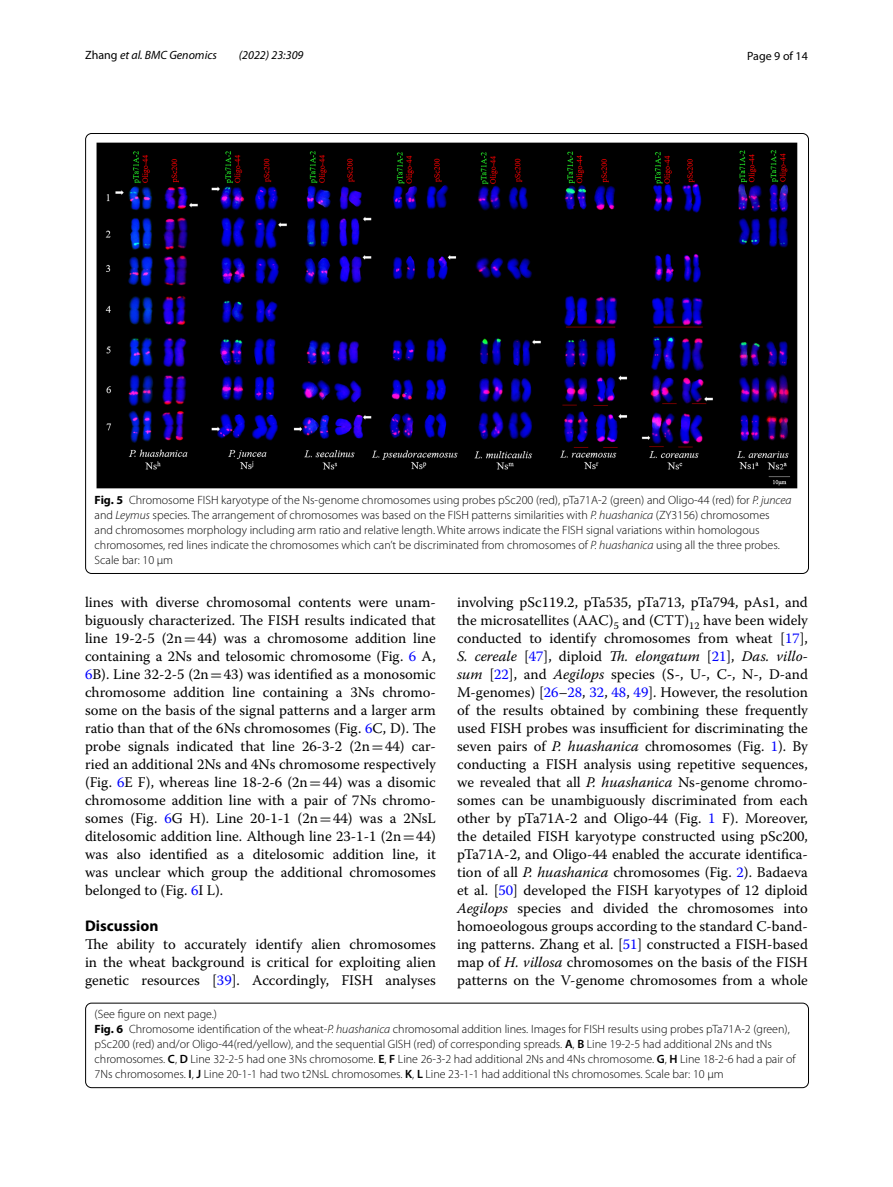
<style>
.page{position:relative;width:893px;height:1187px;background:#fff}
.page>*{position:absolute;margin:0;border:0;box-sizing:border-box;transform-origin:0 0}
.t1{font:700 15.45px "Myriad Pro";color:#000}
.t2{font:14.7px/18px "Warnock Pro";color:#000;text-align:justify}
.t3{font:300 12px/15px "Myriad Pro";color:#000}
.t4{font:italic 12px "Myriad Pro";color:#000}
.t5{font:12px "Myriad Pro";color:#000}
.s1{font-style:normal}
.s2{font-weight:700}
.s3{font-style:italic}
.s4{font-family:"MTSY"}
.s5{color:#00f}
.s6{font-weight:600}
</style>
<div class="page">
<img style="left:97px;top:142px;width:700px;height:346px">
<div style="left:85px;top:1002px;width:724px;height:85px;border:1px solid #000;border-radius:6px"></div>
<p class="t4" style="left:85px;top:48px;width:133px"><span class="s1">Zhang</span> et al. BMC Genomics</p>
<p class="t4" style="left:239px;top:48px;width:66px">(2022) 23:309</p>
<p class="t5" style="left:747px;top:48px;width:62px">Page 9 of 14</p>
<p class="t3" style="left:95px;top:492px;width:698px"><span class="s2">Fig. 5</span> Chromosome FISH karyotype of the Ns-genome chromosomes using probes pSc200 (red), pTa71A-2 (green) and Oligo-44 (red) for <span class="s3">P. juncea </span>and <span class="s3">Leymus</span> species. The arrangement of chromosomes was based on the FISH patterns similarities with <span class="s3">P. huashanica</span> (ZY3156) chromosomes<br>and chromosomes morphology including arm ratio and relative length. White arrows indicate the FISH signal variations within homologous chromosomes, red lines indicate the chromosomes which can’t be discriminated from chromosomes of <span class="s3">P. huashanica</span> using all the three probes.<br>Scale bar: 10 μm</p>
<p class="t2" style="left:85px;top:593px;width:352px">lines with diverse chromosomal contents were unam&shy;biguously characterized. The FISH results indicated that line 19-2-5 (2n<span class="s4">=</span>44) was a chromosome addition line containing a 2Ns and telosomic chromosome (Fig. <span class="s5">6</span> A, <span class="s5">6</span>B). Line 32-2-5 (2n<span class="s4">=</span>43) was identified as a monosomic chromosome addition line containing a 3Ns chromo&shy;some on the basis of the signal patterns and a larger arm ratio than that of the 6Ns chromosomes (Fig. <span class="s5">6</span>C, D). The probe signals indicated that line 26-3-2 (2n<span class="s4">=</span>44) car&shy;ried an additional 2Ns and 4Ns chromosome respectively (Fig. <span class="s5">6</span>E F), whereas line 18-2-6 (2n<span class="s4">=</span>44) was a disomic chromosome addition line with a pair of 7Ns chromo&shy;somes (Fig. <span class="s5">6</span>G H). Line 20-1-1 (2n<span class="s4">=</span>44) was a 2NsL ditelosomic addition line. Although line 23-1-1 (2n<span class="s4">=</span>44) was also identified as a ditelosomic addition line, it was unclear which group the additional chromosomes belonged to (Fig. <span class="s5">6</span>I L).</p>
<p class="t1" style="left:85px;top:916px;width:75px">Discussion</p>
<p class="t2" style="left:85px;top:935px;width:352px">The ability to accurately identify alien chromosomes in the wheat background is critical for exploiting alien genetic resources [<span class="s5">39</span>]. Accordingly, FISH analyses</p>
<p class="t2" style="left:457px;top:593px;width:352px">involving pSc119.2, pTa535, pTa713, pTa794, pAs1, and the microsatellites (AAC)<sub>5</sub> and (CTT)<sub>12</sub> have been widely conducted to identify chromosomes from wheat [<span class="s5">17</span>], <span class="s3">S. cereale</span> [<span class="s5">47</span>], diploid <span class="s3">Th. elongatum</span> [<span class="s5">21</span>], <span class="s3">Das. villo&shy;sum</span> [<span class="s5">22</span>], and <span class="s3">Aegilops</span> species (S-, U-, C-, N-, D-and M-genomes) [<span class="s5">26</span>–<span class="s5">28</span>, <span class="s5">32</span>, <span class="s5">48</span>, <span class="s5">49</span>]. However, the resolution of the results obtained by combining these frequently used FISH probes was insufficient for discriminating the seven pairs of <span class="s3">P. huashanica</span> chromosomes (Fig. <span class="s5">1</span>). By conducting a FISH analysis using repetitive sequences, we revealed that all <span class="s3">P. huashanica</span> Ns-genome chromo&shy;somes can be unambiguously discriminated from each other by pTa71A-2 and Oligo-44 (Fig. <span class="s5">1</span> F). Moreover, the detailed FISH karyotype constructed using pSc200, pTa71A-2, and Oligo-44 enabled the accurate identifica&shy;tion of all <span class="s3">P. huashanica</span> chromosomes (Fig. <span class="s5">2</span>). Badaeva et al. [<span class="s5">50</span>] developed the FISH karyotypes of 12 diploid <span class="s3">Aegilops</span> species and divided the chromosomes into homoeologous groups according to the standard C-band&shy;ing patterns. Zhang et al. [<span class="s5">51</span>] constructed a FISH-based map of <span class="s3">H. villosa</span> chromosomes on the basis of the FISH patterns on the V-genome chromosomes from a whole</p>
<p class="t3" style="left:95px;top:1006px;width:702px">(See figure on next page.)<br><span class="s2">Fig. 6</span> Chromosome identification of the wheat-<span class="s3">P. huashanica</span> chromosomal addition lines. Images for FISH results using probes pTa71A-2 (green), pSc200 (red) and/or Oligo-44(red/yellow), and the sequential GISH (red) of corresponding spreads. <span class="s6">A</span>, <span class="s6">B</span> Line 19-2-5 had additional 2Ns and tNs chromosomes. <span class="s6">C</span>, <span class="s6">D</span> Line 32-2-5 had one 3Ns chromosome. <span class="s6">E</span>, <span class="s6">F</span> Line 26-3-2 had additional 2Ns and 4Ns chromosome. <span class="s6">G</span>, <span class="s6">H</span> Line 18-2-6 had a pair of 7Ns chromosomes. <span class="s6">I</span>, <span class="s6">J</span> Line 20-1-1 had two t2NsL chromosomes. <span class="s6">K</span>, <span class="s6">L</span> Line 23-1-1 had additional tNs chromosomes. Scale bar: 10 μm</p>
</div>
